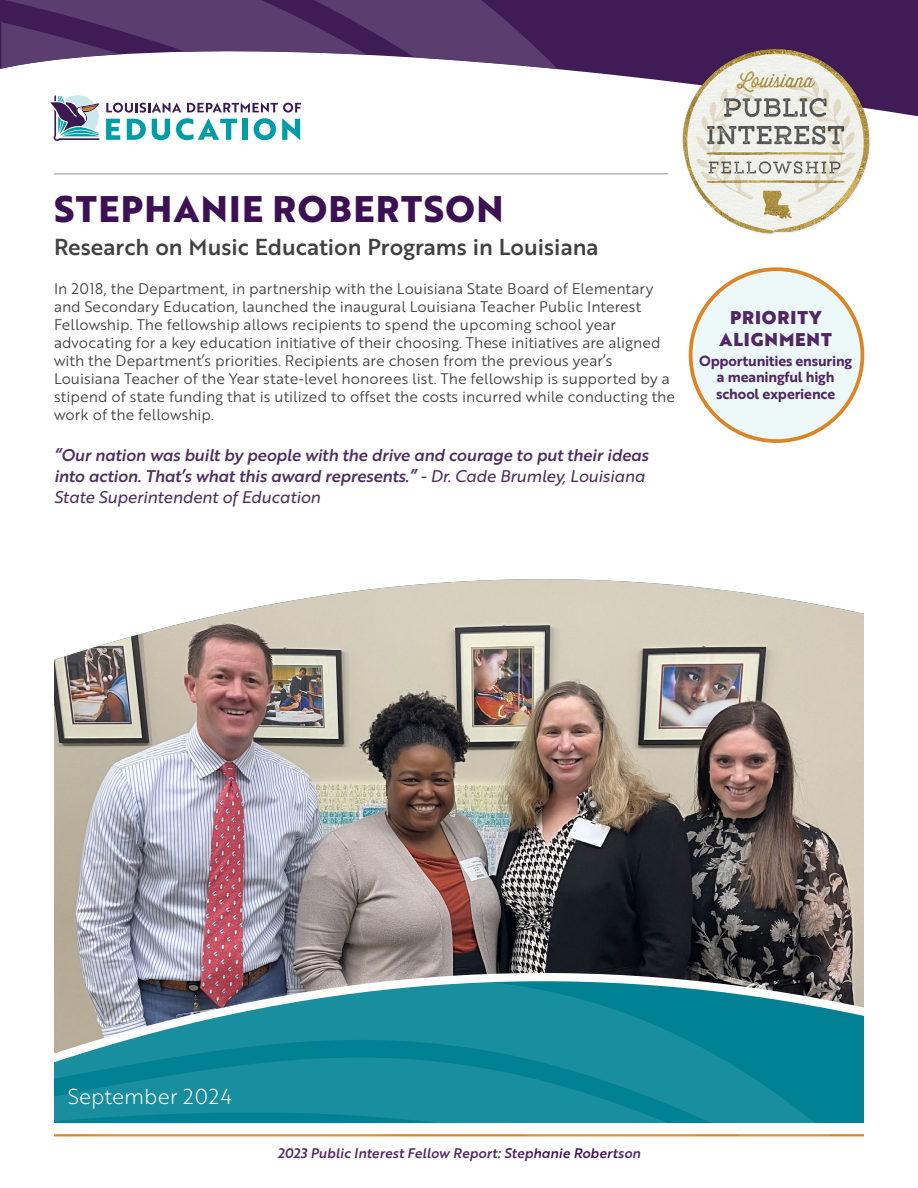
<style>
.page{position:relative;width:918px;height:1188px;background:#fff}
.page>*{position:absolute;margin:0;border:0;box-sizing:border-box;transform-origin:0 0}
.t1{font:700 36px "Brother 1816 Extra";letter-spacing:.04em;color:#3c1053}
.t2{font:22.5px "Brother 1816 Medium";color:#414042}
.t3{font:21px "Brother 1816 Light";color:#fff}
.t4{font:18px/21.6px "Brother 1816 Black";letter-spacing:.05em;color:#502864;text-align:center}
.t5{font:16.5px/21px "Brother 1816 Medium Italic";letter-spacing:-.01em;color:#4e2e60}
.t6{font:15px/18px "Brother 1816 Book";color:#414042}
.t7{font:14.25px/16.5px "Brother 1816 Bold";letter-spacing:-.015em;color:#502864;text-align:center}
.t8{font:13.5px "Brother 1816 Medium Italic";letter-spacing:.005em;color:#3c1053}
.s1{font-family:"Brother 1816 Regular Italic"}
</style>
<div class="page">
<hr style="left:54px;top:174px;width:614px;height:1px;background:#939598">
<svg style="left:0;top:0;width:918px;height:116px"></svg>
<svg style="left:1px;top:0;width:557px;height:69px"></svg>
<svg style="left:50px;top:95px;width:50px;height:46px"></svg>
<svg style="left:106px;top:103px;width:195px;height:37px"></svg>
<img style="left:682px;top:48px;width:189px;height:186px">
<img style="left:54px;top:579px;width:810px;height:365px">
<img style="left:54px;top:944px;width:810px;height:12px">
<svg style="left:54px;top:956px;width:810px;height:181px;background:#42919c"></svg>
<div style="left:691px;top:269px;width:171px;height:172px;background:#edf8f9;border-radius:50%"></div>
<div style="left:689px;top:267px;width:175px;height:176px;border:4px solid #dc8527;border-radius:50%"></div>
<h1 class="t1" style="left:54px;top:181px;width:451px">STEPHANIE ROBERTSON</h1>
<p class="t2" style="left:54px;top:230px;width:546px">Research on Music Education Programs in Louisiana</p>
<p class="t6" style="left:54px;top:279px;width:623px">In 2018, the Department, in partnership with the Louisiana State Board of Elementary and Secondary Education, launched the inaugural Louisiana Teacher Public Interest Fellowship. The fellowship allows recipients to spend the upcoming school year advocating for a key education initiative of their choosing. These initiatives are aligned with the Department’s priorities. Recipients are chosen from the previous year’s Louisiana Teacher of the Year state-level honorees list. The fellowship is supported by a stipend of state funding that is utilized to offset the costs incurred while conducting the work of the fellowship.</p>
<p class="t5" style="left:54px;top:444px;width:596px">“Our nation was built by people with the drive and courage to put their ideas into action. That’s what this award represents.” <span class="s1">- Dr. Cade Brumley, Louisiana<br>State Superintendent of Education</span></p>
<p class="t4" style="left:720px;top:307px;width:114px">PRIORITY<br>ALIGNMENT</p>
<p class="t7" style="left:699px;top:352px;width:155px">Opportunities ensuring a meaningful high school experience</p>
<p class="t3" style="left:68px;top:1081px;width:165px">September 2024</p>
<p class="t8" style="left:277px;top:1143px;width:365px">2023 Public Interest Fellow Report: Stephanie Robertson</p>
</div>
